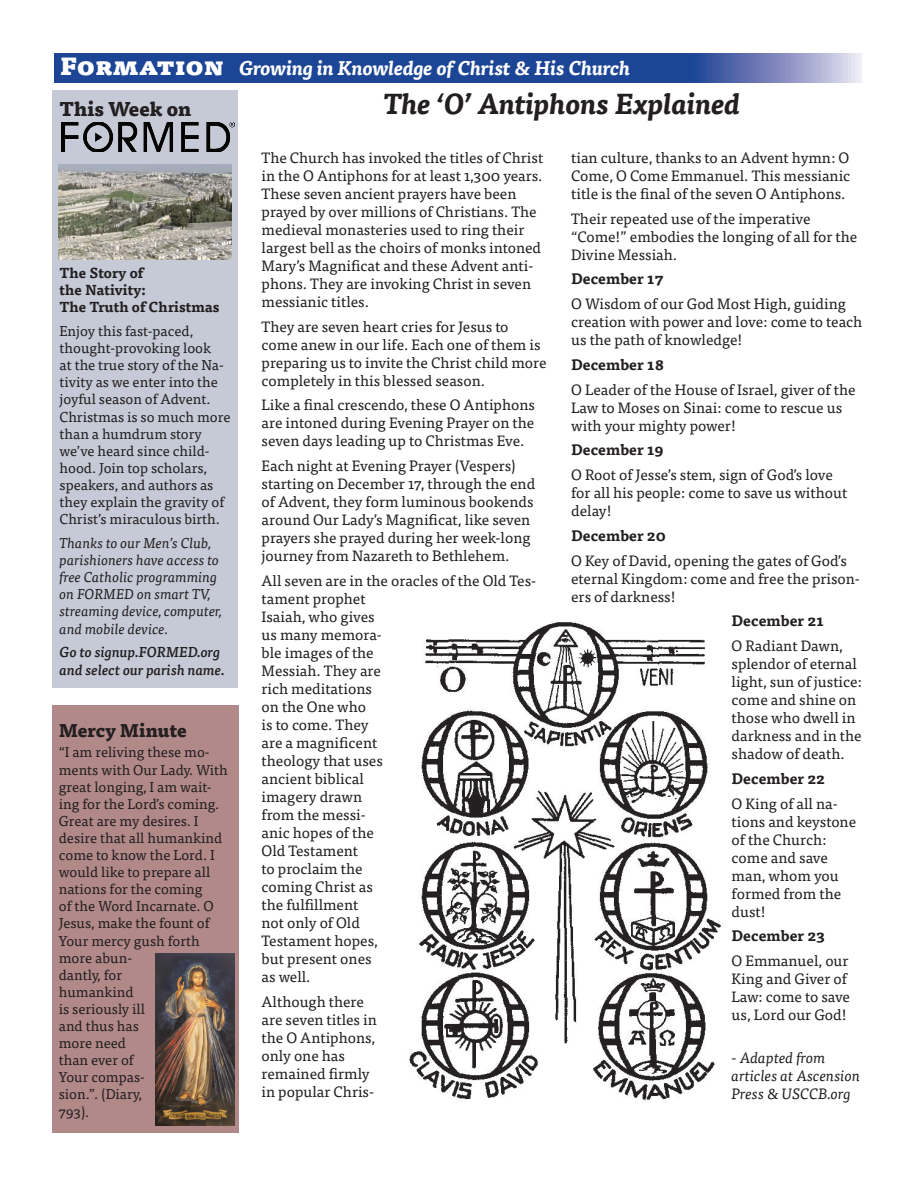
<style>
.page{position:relative;width:918px;height:1188px;background:#fff}
.page>*{position:absolute;margin:0;border:0;box-sizing:border-box;transform-origin:0 0}
.t1{font:italic 700 28.5px "Tisa Pro";color:#231f20}
.t2{font:italic 700 19.5px "Tisa Pro";color:#fff}
.t3{font:800 19.5px "Tisa Pro";color:#231f20}
.t4{font:800 18px "Tisa Pro";color:#231f20}
.t5{font:15px/18px "Tisa Pro";color:#231f20}
.t6{font:italic 15px/18px "Tisa Pro";color:#231f20}
.t7{font:14.25px/17.1px "Tisa Pro";color:#231f20}
.t8{font:italic 14.25px/17.1px "Tisa Pro";color:#231f20}
.t9{font:italic 500 14.25px/17.1px "Tisa Pro";color:#231f20}
.t10{font:700 14.25px/17.1px "Tisa Pro";color:#231f20}
.s1{font-weight:900;font-style:normal;font-size:24px}
.s2{font-weight:700}
.s3{font-style:normal}
</style>
<div class="page">
<div style="left:53px;top:90px;width:185px;height:598px;background:#c6cad7"></div>
<img style="left:61px;top:122px;width:174px;height:30px">
<div style="left:52px;top:705px;width:186px;height:428px;background:#b28989"></div>
<img style="left:156px;top:953px;width:79px;height:172px">
<svg style="left:54px;top:54px;width:809px;height:28px;background:#32549f"></svg>
<img style="left:58px;top:164px;width:174px;height:96px">
<img style="left:409px;top:621px;width:312px;height:480px">
<p class="t2" style="left:60px;top:52px;width:572px"><span class="s1">Formation</span> Growing in Knowledge of Christ &amp; His Church</p>
<p class="t3" style="left:60px;top:93px;width:133px">This Week on</p>
<p class="t10" style="left:60px;top:264px;width:161px">The Story of<br>the Nativity:<br>The Truth of Christmas</p>
<p class="t7" style="left:60px;top:322px;width:172px">Enjoy this fast-paced, thought-provoking look<br>at the true story of the Na&shy;tivity as we enter into the joyful season of Advent.<br>Christmas is so much more than a humdrum story we’ve heard since child&shy;hood. Join top scholars, speakers, and authors as they explain the gravity of<br>Christ’s miraculous birth.</p>
<p class="t8" style="left:60px;top:534px;width:164px">Thanks to our Men’s Club, parishioners have access to free Catholic programming on FORMED on smart TV, streaming device, computer, and mobile device.</p>
<p class="t9" style="left:60px;top:643px;width:167px">Go to signup.FORMED.org and select our parish name.</p>
<p class="t4" style="left:59px;top:715px;width:129px">Mercy Minute</p>
<p class="t7" style="left:59px;top:743px;width:170px">“I am reliving these mo&shy;ments with Our Lady. With great longing, I am wait&shy;ing for the Lord’s coming.<br>Great are my desires. I desire that all humankind come to know the Lord. I would like to prepare all nations for the coming<br>of the Word Incarnate. O<br>Jesus, make the fount of<br>Your mercy gush forth more abun-<br>dantly, for<br>humankind<br>is seriously ill<br>and thus has<br>more need<br>than ever of<br>Your compas-<br>sion.”. (Diary,<br>793).</p>
<p class="t1" style="left:384px;top:81px;width:358px">The ‘O’ Antiphons Explained</p>
<p class="t5" style="left:262px;top:148px;width:283px">The Church has invoked the titles of Christ in the O Antiphons for at least 1,300 years.<br>These seven ancient prayers have been prayed by over millions of Christians. The medieval monasteries used to ring their largest bell as the choirs of monks intoned Mary’s Magnificat and these Advent anti&shy;phons. They are invoking Christ in seven messianic titles.</p>
<p class="t5" style="left:262px;top:316px;width:287px">They are seven heart cries for Jesus to come anew in our life. Each one of them is preparing us to invite the Christ child more completely in this blessed season.</p>
<p class="t5" style="left:262px;top:395px;width:275px;text-align:justify">Like a final crescendo, these O Antiphons are intoned during Evening Prayer on the seven days leading up to Christmas Eve.</p>
<p class="t5" style="left:262px;top:456px;width:275px">Each night at Evening Prayer (Vespers) starting on December 17, through the end of Advent, they form luminous bookends around Our Lady’s Magnificat, like seven prayers she prayed during her week-long journey from Nazareth to Bethlehem.</p>
<p class="t5" style="left:262px;top:571px;width:276px">All seven are in the oracles of the Old Tes&shy;tament prophet<br>Isaiah, who gives<br>us many memora-<br>ble images of the<br>Messiah. They are<br>rich meditations<br>on the One who<br>is to come. They<br>are a magnificent<br>theology that uses<br>ancient biblical<br>imagery drawn<br>from the messi-<br>anic hopes of the<br>Old Testament<br>to proclaim the<br>coming Christ as<br>the fulfillment<br>not only of Old<br>Testament hopes,<br>but present ones<br>as well.</p>
<p class="t5" style="left:262px;top:991px;width:117px">Although there are seven titles in the O Antiphons, only one has remained firmly in popular Chris-</p>
<p class="t5" style="left:571px;top:148px;width:281px;text-align:justify">tian culture, thanks to an Advent hymn: O Come, O Come Emmanuel. This messianic title is the final of the seven O Antiphons.</p>
<p class="t5" style="left:571px;top:208px;width:288px">Their repeated use of the imperative “Come!” embodies the longing of all for the<br>Divine Messiah.</p>
<p class="t5" style="left:571px;top:266px;width:276px;line-height:24.8px"><span class="s2">December 17<br></span>O Wisdom of our God Most High, guiding</p>
<p class="t5" style="left:571px;top:312px;width:293px">creation with power and love: come to teach us the path of knowledge!</p>
<p class="t5" style="left:571px;top:351px;width:286px;line-height:24.8px"><span class="s2">December 18<br></span>O Leader of the House of Israel, giver of the</p>
<p class="t5" style="left:571px;top:397px;width:272px">Law to Moses on Sinai: come to rescue us with your mighty power!</p>
<p class="t5" style="left:571px;top:437px;width:263px;line-height:24.8px"><span class="s2">December 19<br></span>O Root of Jesse’s stem, sign of God’s love</p>
<p class="t5" style="left:571px;top:483px;width:278px">for all his people: come to save us without delay!</p>
<p class="t5" style="left:571px;top:522px;width:277px;line-height:24.8px"><span class="s2">December 20<br></span>O Key of David, opening the gates of God’s</p>
<p class="t5" style="left:571px;top:568px;width:290px">eternal Kingdom: come and free the prison&shy;ers of darkness!</p>
<p class="t5" style="left:732px;top:608px;width:113px;line-height:24.8px"><span class="s2">December 21<br></span>O Radiant Dawn,</p>
<p class="t5" style="left:732px;top:654px;width:132px">splendor of eternal light, sun of justice: come and shine on those who dwell in darkness and in the shadow of death.</p>
<p class="t5" style="left:732px;top:765px;width:108px;line-height:24.8px"><span class="s2">December 22<br></span>O King of all na-</p>
<p class="t5" style="left:732px;top:811px;width:126px">tions and keystone of the Church: come and save man, whom you formed from the dust!</p>
<p class="t5" style="left:732px;top:923px;width:119px;line-height:24.8px"><span class="s2">December 23<br></span>O Emmanuel, our</p>
<p class="t5" style="left:732px;top:969px;width:120px">King and Giver of<br>Law: come to save us, Lord our God!</p>
<p class="t6" style="left:732px;top:1048px;width:130px"><span class="s3">-</span> Adapted from articles at Ascension<br>Press &amp; USCCB.org</p>
</div>
